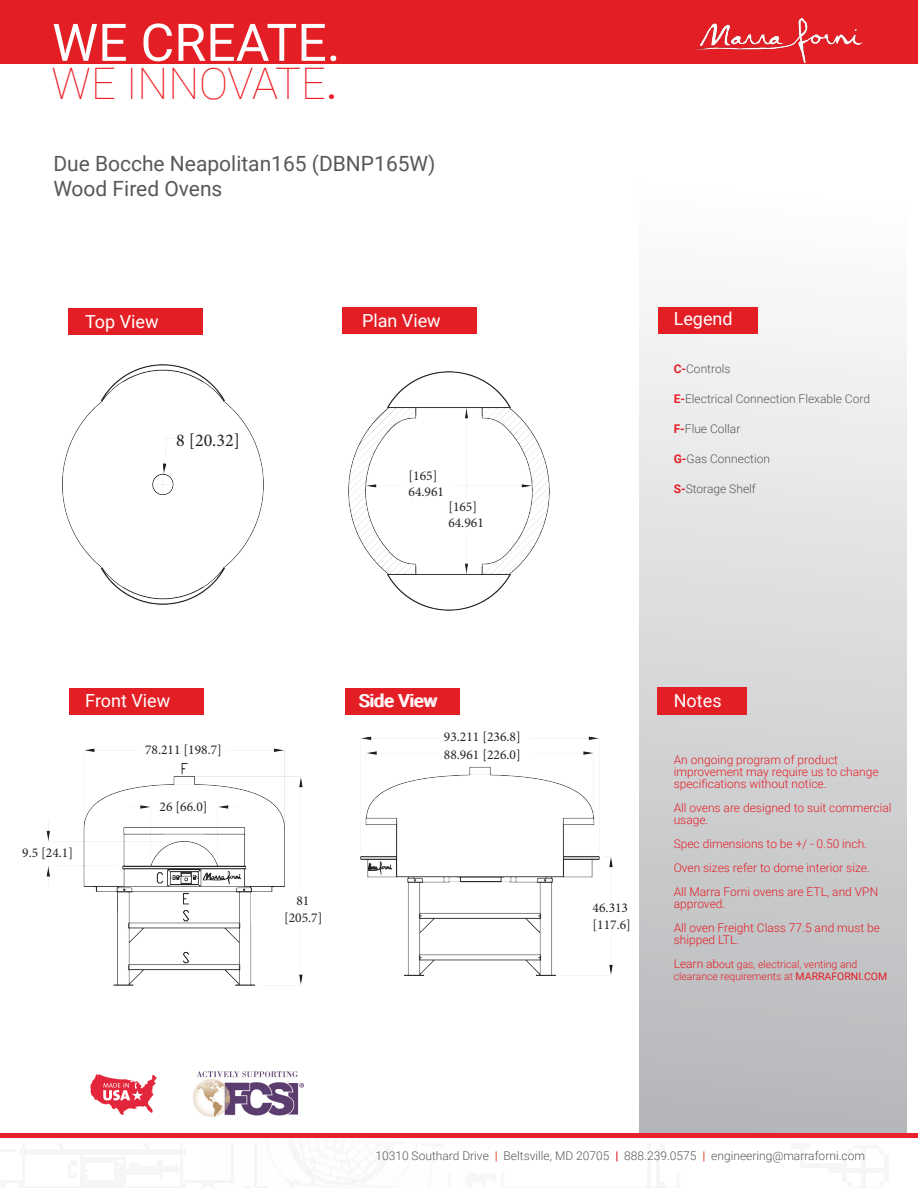
<style>
.page{position:relative;width:918px;height:1188px;background:#fff}
.page>*{position:absolute;margin:0;border:0;box-sizing:border-box;transform-origin:0 0}
.t1{font:51.9px "Roboto";color:#fff}
.t2{font:100 43.5px "Roboto";color:#ee1d23}
.t3{font:21px "Roboto";color:#57585a}
.Sub_Paragraph_Header{font:18px "Roboto";color:#fff}
.t4{font:18px "Minion Pro";color:#231f20}
.t5{font:13.5px "Minion Pro";color:#231f20}
.Sub_Paragraph{font:300 12px/12px "Roboto";color:#e41e25}
.Sub_Paragraph-2{font:300 12px "Roboto";color:#57585a}
.Sub_Paragraph-3{font:300 10.5px/12px "Roboto";color:#e41e25}
.s1{font-weight:400}
.s2{font-weight:700;color:#e41e25}
.s3{font-weight:700;color:#e8212d}
.s4{font-size:12px}
.s5{font-weight:700;color:#e8583e}
</style>
<div class="page">
<img style="left:46px;top:748px;width:257px;height:237px">
<img style="left:360px;top:736px;width:253px;height:239px">
<img style="left:348px;top:372px;width:202px;height:239px">
<img style="left:63px;top:365px;width:201px;height:239px">
<div style="left:69px;top:688px;width:134px;height:26px;background:#e41e25"></div>
<div style="left:345px;top:688px;width:115px;height:26px;background:#e41e25"></div>
<div style="left:68px;top:309px;width:135px;height:26px;background:#e41e25"></div>
<div style="left:342px;top:308px;width:135px;height:26px;background:#e41e25"></div>
<div style="left:0;top:0;width:918px;height:64px;background:#e41e25"></div>
<img style="left:696px;top:18px;width:166px;height:45px">
<div style="left:176px;top:433px;width:70px;height:19px;background:#fff"></div>
<div style="left:408px;top:469px;width:43px;height:35px;background:#fff"></div>
<div style="left:445px;top:501px;width:41px;height:30px;background:#fff"></div>
<div style="left:442px;top:734px;width:87px;height:27px;background:#fff"></div>
<div style="left:591px;top:903px;width:42px;height:29px;background:#fff"></div>
<div style="left:142px;top:742px;width:83px;height:16px;background:#fff"></div>
<div style="left:284px;top:896px;width:42px;height:30px;background:#fff"></div>
<div style="left:22px;top:847px;width:58px;height:15px;background:#fff"></div>
<div style="left:155px;top:802px;width:59px;height:15px;background:#fff"></div>
<div style="left:640px;top:184px;width:267px;height:1004px;background:linear-gradient(to bottom,#fff,#b0b1b5)"></div>
<div style="left:625px;top:1138px;width:287px;height:50px;background:#fff"></div>
<hr style="left:0;top:1134px;width:918px;height:4px;background:#e8212d">
<img style="left:90px;top:1074px;width:67px;height:41px">
<img style="left:193px;top:1071px;width:111px;height:46px">
<div style="left:657px;top:687px;width:90px;height:28px;background:#e41e25"></div>
<div style="left:658px;top:307px;width:100px;height:26px;background:#e41e25"></div>
<div style="left:93px;top:892px;width:24px;height:32px;background:#fff"></div>
<div style="left:251px;top:892px;width:24px;height:32px;background:#fff"></div>
<div style="left:450px;top:882px;width:58px;height:25px;background:#fff"></div>
<hr style="left:461px;top:881px;width:40px;height:1px;background:#070b0a">
<p class="t1" style="left:52px;top:6px;width:290px">WE CREATE.</p>
<p class="t2" style="left:52px;top:53px;width:287px">WE INNOVATE<span class="s1">.</span></p>
<p class="t3" style="left:53px;top:149px;width:384px">Due Bocche Neapolitan165 (DBNP165W)</p>
<p class="t3" style="left:53px;top:174px;width:171px">Wood Fired Ovens</p>
<p class="Sub_Paragraph_Header" style="left:85px;top:309px;width:75px">Top View</p>
<p class="Sub_Paragraph_Header" style="left:362px;top:308px;width:80px">Plan View</p>
<p class="t4" style="left:176px;top:428px;width:65px">8 [20.32]</p>
<p class="t5" style="left:409px;top:467px;width:30px">[165]</p>
<p class="t5" style="left:409px;top:483px;width:37px">64.961</p>
<p class="t5" style="left:448px;top:498px;width:30px">[165]</p>
<p class="t5" style="left:448px;top:514px;width:37px">64.961</p>
<p class="Sub_Paragraph_Header" style="left:85px;top:688px;width:87px">Front View</p>
<p class="Sub_Paragraph_Header" style="left:360px;top:688px;width:80px">Side View</p>
<p class="t5" style="left:22px;top:843px;width:52px">9.5 [24.1]</p>
<p class="t5" style="left:145px;top:741px;width:78px">78.211 [198.7]</p>
<p class="t5" style="left:160px;top:798px;width:49px">26 [66.0]</p>
<p class="t5" style="left:296px;top:892px;width:14px">81</p>
<p class="t5" style="left:284px;top:908px;width:40px">[205.7]</p>
<p class="t5" style="left:444px;top:728px;width:78px">93.211 [236.8]</p>
<p class="t5" style="left:444px;top:745px;width:78px">88.961 [226.0]</p>
<p class="Sub_Paragraph_Header" style="left:674px;top:306px;width:60px">Legend</p>
<p class="Sub_Paragraph-2" style="left:674px;top:360px;width:58px"><span class="s2">C-</span>Controls</p>
<p class="Sub_Paragraph-2" style="left:674px;top:390px;width:198px"><span class="s3">E-</span>Electrical Connection Flexable Cord</p>
<p class="Sub_Paragraph-2" style="left:674px;top:420px;width:68px"><span class="s2">F-</span>Flue Collar</p>
<p class="Sub_Paragraph-2" style="left:674px;top:450px;width:98px"><span class="s2">G-</span>Gas Connection</p>
<p class="Sub_Paragraph-2" style="left:674px;top:480px;width:84px"><span class="s2">S-</span>Storage Shelf</p>
<p class="t5" style="left:593px;top:899px;width:37px">46.313</p>
<p class="t5" style="left:593px;top:915px;width:40px">[117.6]</p>
<p class="Sub_Paragraph_Header" style="left:674px;top:688px;width:49px">Notes</p>
<p class="Sub_Paragraph" style="left:674px;top:753px;width:206px">An ongoing program of product improvement may require us to change specifications without notice.</p>
<p class="Sub_Paragraph" style="left:674px;top:801px;width:219px">All ovens are designed to suit commercial usage.</p>
<p class="Sub_Paragraph" style="left:674px;top:837px;width:195px">Spec dimensions to be +/ - 0.50 inch.</p>
<p class="Sub_Paragraph" style="left:674px;top:861px;width:198px">Oven sizes refer to dome interior size.</p>
<p class="Sub_Paragraph" style="left:674px;top:885px;width:206px">All Marra Forni ovens are ETL, and VPN approved.</p>
<p class="Sub_Paragraph" style="left:674px;top:921px;width:208px">All oven Freight Class 77.5 and must be shipped LTL.</p>
<p class="Sub_Paragraph-3" style="left:674px;top:958px;width:215px"><span class="s4">Learn ab</span>out gas, electrical, venting and clearance requirements at <span class="s1">MARRAFORNI.COM</span></p>
<p class="Sub_Paragraph-2" style="left:375px;top:1147px;width:491px">10310 Southard Drive <span class="s5">|</span> Beltsville, MD 20705 <span class="s2">|</span> 888.239.0575 <span class="s5">|</span> engineering@marraforni.com</p>
</div>
